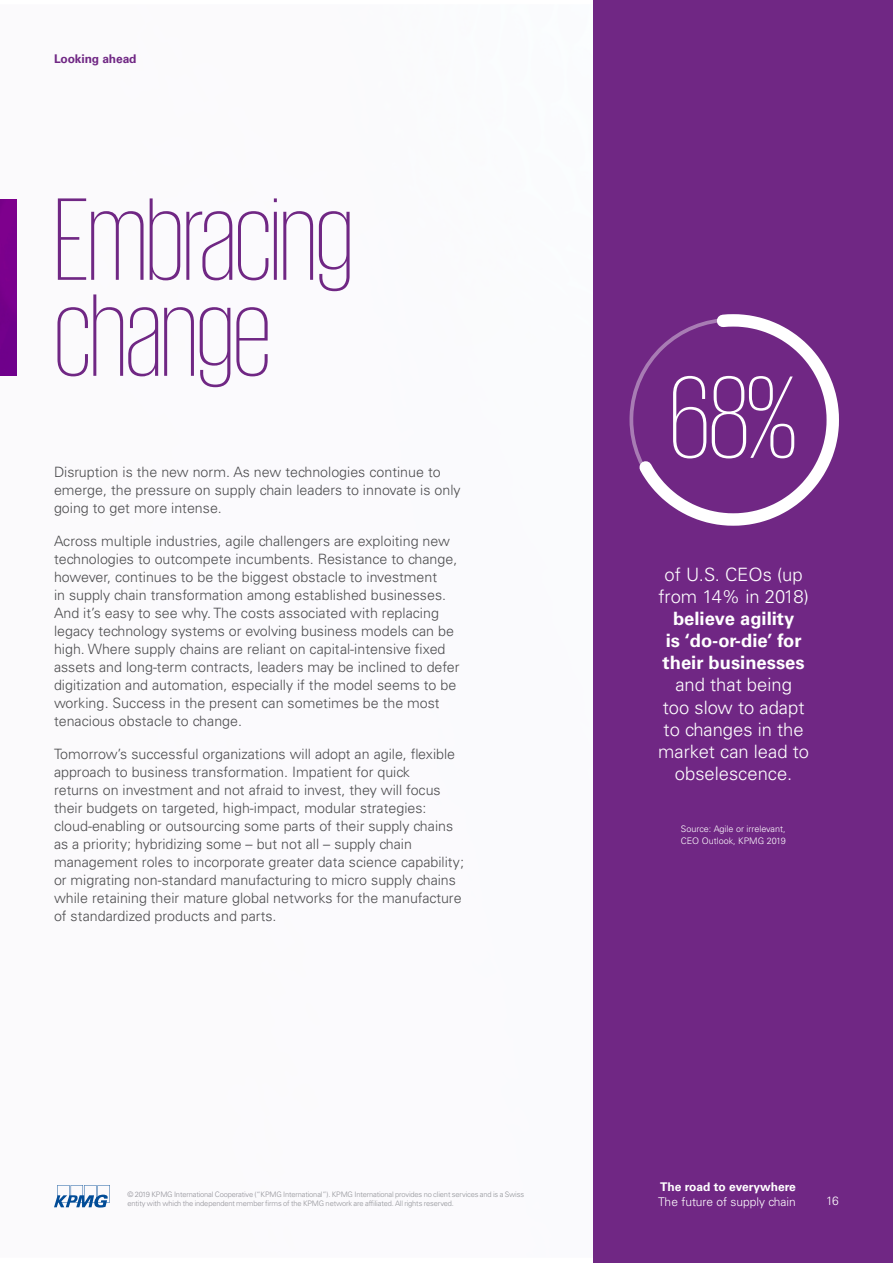
<style>
.page{position:relative;width:893px;height:1263px;background:#fff}
.page>*{position:absolute;margin:0;border:0;box-sizing:border-box;transform-origin:0 0}
.t1{font:200 120px/96px "KPMG";letter-spacing:-.01em;color:#702784}
.t2{font:200 120px "KPMG";color:#fff}
.t3{font:300 18.45px/22px "Univers LT Std";color:#fff;text-align:center}
.t4{font:700 18.45px/22px "Univers LT Std";color:#fff;text-align:center}
.t5{font:300 14.25px/18px "Univers LT Std";color:#4d4d4f}
.t6{font:300 12px "Univers LT Std";color:#fff}
.t7{font:700 12px "Univers LT Std";color:#fff}
.t8{font:700 12px "Univers LT Std";letter-spacing:-.01em;color:#702784}
.t9{font:300 9px/12px "Univers LT Std";color:#fff}
.t10{font:300 7.5px/9px "Univers LT Std";letter-spacing:-.02em;color:#939598}
</style>
<div class="page">
<img style="left:0;top:199px;width:17px;height:176px">
<div style="left:593px;top:0;width:300px;height:1263px;background:#702784"></div>
<svg style="left:629px;top:314px;width:210px;height:212px"></svg>
<p class="t8" style="left:54px;top:51px;width:84px">Looking ahead</p>
<h1 class="t1" style="left:54px;top:189px;width:301px">Embracing change</h1>
<p class="t5" style="left:54px;top:463px;width:408px">Disruption is the new norm. As new technologies continue to emerge, the pressure on supply chain leaders to innovate is only going to get more intense.</p>
<p class="t5" style="left:54px;top:532px;width:407px">Across multiple industries, agile challengers are exploiting new technologies to outcompete incumbents. Resistance to change, however, continues to be the biggest obstacle to investment<br>in supply chain transformation among established businesses.<br>And it’s easy to see why. The costs associated with replacing legacy technology systems or evolving business models can be high. Where supply chains are reliant on capital-intensive fixed assets and long-term contracts, leaders may be inclined to defer digitization and automation, especially if the model seems to be working. Success in the present can sometimes be the most tenacious obstacle to change.</p>
<p class="t5" style="left:54px;top:745px;width:411px">Tomorrow’s successful organizations will adopt an agile, flexible approach to business transformation. Impatient for quick<br>returns on investment and not afraid to invest, they will focus their budgets on targeted, high-impact, modular strategies: cloud-enabling or outsourcing some parts of their supply chains as a priority; hybridizing some – but not all – supply chain management roles to incorporate greater data science capability; or migrating non-standard manufacturing to micro supply chains while retaining their mature global networks for the manufacture of standardized products and parts.</p>
<p class="t10" style="left:127px;top:1190px;width:398px">© 2019 KPMG International Cooperative (“KPMG International”). KPMG International provides no client services and is a Swiss entity with which the independent member firms of the KPMG network are affiliated. All rights reserved.</p>
<h1 class="t2" style="left:670px;top:360px;width:129px">68%</h1>
<p class="t3" style="left:658px;top:564px;width:152px">of U.S. CEOs (up from 14% in 2018)</p>
<p class="t4" style="left:663px;top:608px;width:144px">believe agility<br>is ‘do-or-die’ for their businesses</p>
<p class="t3" style="left:658px;top:674px;width:152px">and that being<br>too slow to adapt to changes in the market can lead to obselescence.</p>
<p class="t9" style="left:681px;top:823px;width:106px">Source: Agile or irrelevant,<br>CEO Outlook, KPMG 2019</p>
<p class="t7" style="left:660px;top:1179px;width:137px">The road to everywhere</p>
<p class="t6" style="left:658px;top:1194px;width:139px">The future of supply chain</p>
<p class="t6" style="left:826px;top:1194px;width:14px">16</p>
</div>
